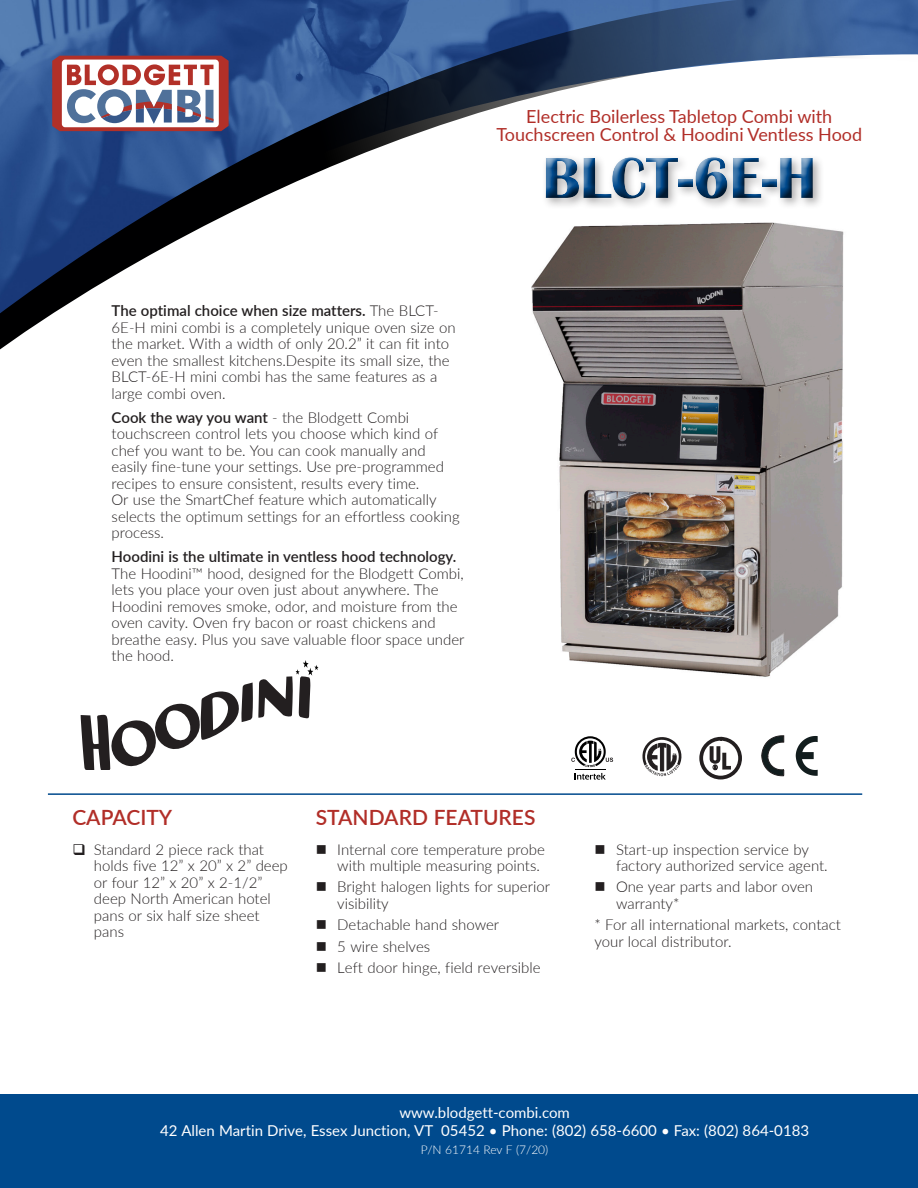
<style>
.page{position:relative;width:918px;height:1188px;background:#fff}
.page>*{position:absolute;margin:0;border:0;box-sizing:border-box;transform-origin:0 0}
.t1{font:700 60px "Britannic";color:#004a8d}
.Subhead{font:600 21px "Lato";color:#b12e28}
._12_pt_center{font:18px "Lato";color:#b12e28}
._10_pt_flush_left{font:300 15px/16.5px "Lato";color:#231f20}
._10_pt_center{font:15px "Lato";color:#fff}
._10_pt_center-2{font:300 12px "Lato";color:#fff}
.s1{font-weight:600}
</style>
<div class="page">
<svg style="left:0;top:0;width:918px;height:350px"></svg>
<svg style="left:52px;top:56px;width:177px;height:75px"></svg>
<div style="left:0;top:1095px;width:918px;height:93px;background:#004a8d"></div>
<hr style="left:48px;top:793px;width:814px;height:2px;background:#004a8d">
<svg style="left:81px;top:660px;width:237px;height:110px"></svg>
<svg style="left:642px;top:737px;width:40px;height:39px"></svg>
<svg style="left:796px;top:736px;width:22px;height:40px"></svg>
<svg style="left:762px;top:736px;width:22px;height:40px"></svg>
<svg style="left:575px;top:773px;width:31px;height:7px"></svg>
<hr style="left:575px;top:770px;width:31px;height:1px;background:#000">
<svg style="left:571px;top:736px;width:42px;height:31px"></svg>
<img style="left:508px;top:192px;width:366px;height:485px">
<div style="left:542px;top:153px;width:283px;height:57px;background:#fff"></div>
<div style="left:535px;top:147px;width:287px;height:58px;background:#fff"></div>
<div style="left:537px;top:151px;width:287px;height:58px;background:#231f20;opacity:.75"></div>
<svg style="left:699px;top:737px;width:43px;height:43px"></svg>
<p class="_12_pt_center" style="left:526px;top:103px;width:307px">Electric Boilerless Tabletop Combi with</p>
<p class="_12_pt_center" style="left:496px;top:121px;width:367px">Touchscreen Control &amp; Hoodini Ventless Hood</p>
<p class="_10_pt_flush_left" style="left:112px;top:302px;width:346px"><span class="s1">The optimal choice when size matters.</span> The BLCT-6E-H mini combi is a completely unique oven size on the market. With a width of only 20.2” it can fit into even the smallest kitchens.Despite its small size, the BLCT-6E-H mini combi has the same features as a large combi oven.</p>
<p class="_10_pt_flush_left" style="left:112px;top:408px;width:350px"><span class="s1">Cook the way you want</span> - the Blodgett Combi touchscreen control lets you choose which kind of chef you want to be. You can cook manually and easily fine-tune your settings. Use pre-programmed recipes to ensure consistent, results every time.<br>Or use the SmartChef feature which automatically selects the optimum settings for an effortless cooking process.</p>
<p class="_10_pt_flush_left" style="left:112px;top:548px;width:354px"><span class="s1">Hoodini is the ultimate in ventless hood technology.<br></span>The Hoodini™ hood, designed for the Blodgett Combi, lets you place your oven just about anywhere. The Hoodini removes smoke, odor, and moisture from the oven cavity. Oven fry bacon or roast chickens and breathe easy. Plus you save valuable floor space under the hood.</p>
<h1 class="t1" style="left:542px;top:144px;width:275px">BLCT-6E-H</h1>
<p class="Subhead" style="left:72px;top:802px;width:101px">CAPACITY</p>
<p class="_10_pt_flush_left" style="left:94px;top:840px;width:195px">Standard 2 piece rack that holds five 12” x 20” x 2” deep or four 12” x 20” x 2-1/2” deep North American hotel pans or six half size sheet pans</p>
<p class="Subhead" style="left:316px;top:802px;width:221px">STANDARD FEATURES</p>
<p class="_10_pt_flush_left" style="left:337px;top:840px;width:209px">Internal core temperature probe with multiple measuring points.</p>
<p class="_10_pt_flush_left" style="left:337px;top:878px;width:214px">Bright halogen lights for superior visibility</p>
<p class="_10_pt_flush_left" style="left:337px;top:916px;width:163px">Detachable hand shower</p>
<p class="_10_pt_flush_left" style="left:337px;top:937px;width:95px">5 wire shelves</p>
<p class="_10_pt_flush_left" style="left:337px;top:959px;width:205px">Left door hinge, field reversible</p>
<p class="_10_pt_flush_left" style="left:616px;top:840px;width:213px">Start-up inspection service by factory authorized service agent.</p>
<p class="_10_pt_flush_left" style="left:616px;top:878px;width:199px">One year parts and labor oven warranty*</p>
<p class="_10_pt_flush_left" style="left:594px;top:916px;width:248px">* For all international markets, contact your local distributor.</p>
<p class="_10_pt_center" style="left:399px;top:1102px;width:172px">www.blodgett-combi.com</p>
<p class="_10_pt_center" style="left:160px;top:1120px;width:650px">42 Allen Martin Drive, Essex Junction, VT 05452 • Phone: (802) 658-6600 • Fax: (802) 864-0183</p>
<p class="_10_pt_center-2" style="left:421px;top:1141px;width:129px">P/N 61714 Rev F (7/20)</p>
</div>
